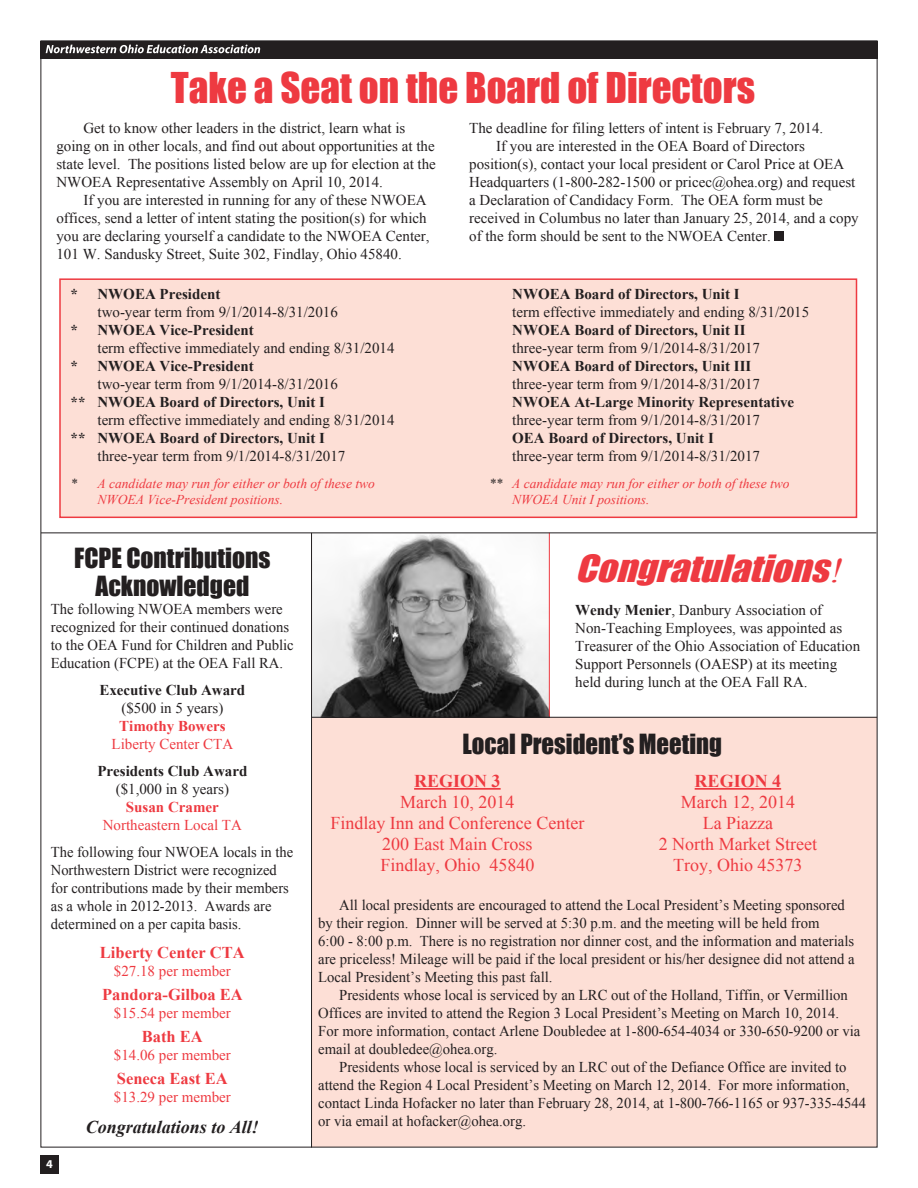
<style>
.page{position:relative;width:918px;height:1188px;background:#fff}
.page>*{position:absolute;margin:0;border:0;box-sizing:border-box;transform-origin:0 0}
.t1{font:39px "Impact";color:#ee3a41}
.t2{font:italic 34.5px "Impact";color:#ee3a41;scale:1.1 1}
.t3{font:25.5px/28.5px "Impact";color:#231f20;text-align:center}
.t4{font:18px "Times New Roman";color:#ee3a41}
.t5{font:italic 700 18px "Times New Roman";color:#231f20}
.t6{font:700 18px "Times New Roman";color:#ee3a41}
.t7{font:700 16.5px "Times New Roman";color:#ee3a41}
.t8{font:15px/18px "Times New Roman";color:#231f20}
.t9{font:700 15px/18px "Times New Roman";color:#231f20;text-align:center}
.t10{font:15px "Times New Roman";color:#ee3a41}
.t11{font:italic 13.5px/16.2px "Times New Roman";color:#ee3a41}
.t12{font:700 12px "Myriad";color:#fff}
.s1{color:#231f20}
.s2{font-weight:700}
.s3{font-weight:400}
.s4{color:#ee3a41}
.s5{font-weight:400;color:#ee3a41}
.s6{font-family:"Times New Roman"}
</style>
<div class="page">
<div style="left:311px;top:717px;width:566px;height:430px;background:#fddfd6"></div>
<div style="left:40px;top:40px;width:838px;height:18px;background:#231f20"></div>
<img style="left:312px;top:533px;width:237px;height:184px">
<div style="left:40px;top:1155px;width:19px;height:18px;background:#231f20"></div>
<svg style="left:46px;top:45px;width:214px;height:8px"></svg>
<div style="left:775px;top:231px;width:9px;height:10px;background:#231f20"></div>
<div style="left:60px;top:279px;width:796px;height:238px;background:#fddfd6"></div>
<div style="left:59px;top:278px;width:798px;height:240px;border:2px solid #ee3a41"></div>
<hr style="left:414px;top:788px;width:87px;height:2px;background:#ee3a41">
<hr style="left:695px;top:788px;width:86px;height:2px;background:#ee3a41">
<hr style="left:311px;top:533px;width:1px;height:615px;background:#231f20">
<hr style="left:549px;top:533px;width:1px;height:184px;background:#ee3a41">
<hr style="left:41px;top:532px;width:835px;height:1px;background:#231f20">
<hr style="left:312px;top:717px;width:565px;height:1px;background:#231f20">
<p class="t1" style="left:171px;top:57px;width:586px">Take a Seat on the Board of Directors</p>
<p class="t8" style="left:83px;top:118px;width:324px">Get to know other leaders in the district, learn what is</p>
<p class="t8" style="left:56px;top:136px;width:380px">going on in other locals, and find out about opportunities at the</p>
<p class="t8" style="left:56px;top:154px;width:381px">state level. The positions listed below are up for election at the</p>
<p class="t8" style="left:56px;top:172px;width:328px">NWOEA Representative Assembly on April 10, 2014.</p>
<p class="t8" style="left:83px;top:190px;width:345px">If you are interested in running for any of these NWOEA</p>
<p class="t8" style="left:56px;top:208px;width:372px">offices, send a letter of intent stating the position(s) for which</p>
<p class="t8" style="left:56px;top:226px;width:375px">you are declaring yourself a candidate to the NWOEA Center,</p>
<p class="t8" style="left:56px;top:244px;width:347px">101 W. Sandusky Street, Suite 302, Findlay, Ohio 45840.</p>
<p class="t8" style="left:469px;top:118px;width:356px">The deadline for filing letters of intent is February 7, 2014.</p>
<p class="t8" style="left:496px;top:136px;width:310px">If you are interested in the OEA Board of Directors</p>
<p class="t8" style="left:469px;top:154px;width:376px">position(s), contact your local president or Carol Price at OEA</p>
<p class="t8" style="left:469px;top:172px;width:388px">Headquarters (1-800-282-1500 or pricec@ohea.org) and request</p>
<p class="t8" style="left:469px;top:190px;width:355px">a Declaration of Candidacy Form. The OEA form must be</p>
<p class="t8" style="left:469px;top:208px;width:391px">received in Columbus no later than January 25, 2014, and a copy</p>
<p class="t8" style="left:469px;top:226px;width:303px">of the form should be sent to the NWOEA Center.</p>
<p class="t9" style="left:70px;top:285px;width:151px">* NWOEA President</p>
<p class="t8" style="left:98px;top:303px;width:242px">two-year term from 9/1/2014-8/31/2016</p>
<p class="t9" style="left:70px;top:321px;width:185px">* NWOEA Vice-President</p>
<p class="t8" style="left:98px;top:339px;width:299px">term effective immediately and ending 8/31/2014</p>
<p class="t9" style="left:70px;top:357px;width:185px">* NWOEA Vice-President</p>
<p class="t8" style="left:98px;top:375px;width:242px">two-year term from 9/1/2014-8/31/2016</p>
<p class="t9" style="left:70px;top:393px;width:256px">** NWOEA Board of Directors, Unit I</p>
<p class="t8" style="left:98px;top:411px;width:299px">term effective immediately and ending 8/31/2014</p>
<p class="t9" style="left:70px;top:429px;width:256px">** NWOEA Board of Directors, Unit I</p>
<p class="t8" style="left:98px;top:447px;width:249px">three-year term from 9/1/2014-8/31/2017</p>
<p class="t11" style="left:98px;top:475px;width:279px;text-indent:-27px"><span class="s1">*</span> A candidate may run for either or both of these two<br>NWOEA Vice-President positions.</p>
<p class="t8" style="left:512px;top:285px;width:299px"><span class="s2">NWOEA Board of Directors, Unit I<br></span>term effective immediately and ending 8/31/2015<br><span class="s2">NWOEA Board of Directors, Unit II </span>three-year term from 9/1/2014-8/31/2017<br><span class="s2">NWOEA Board of Directors, Unit III </span>three-year term from 9/1/2014-8/31/2017<br><span class="s2">NWOEA At-Large Minority Representative </span>three-year term from 9/1/2014-8/31/2017<br><span class="s2">OEA Board of Directors, Unit I<br></span>three-year term from 9/1/2014-8/31/2017</p>
<p class="t11" style="left:512px;top:475px;width:279px;text-indent:-23px"><span class="s1">**</span> A candidate may run for either or both of these two<br>NWOEA Unit I positions.</p>
<p class="t3" style="left:74px;top:543px;width:198px">FCPE Contributions<br>Acknowledged</p>
<p class="t8" style="left:51px;top:600px;width:244px">The following NWOEA members were recognized for their continued donations to the OEA Fund for Children and Public Education (FCPE) at the OEA Fall RA.</p>
<p class="t9" style="left:99px;top:681px;width:147px">Executive Club Award <span class="s3">($500 in 5 years)<br></span><span class="s4">Timothy Bowers<br></span><span class="s5">Liberty Center CTA</span></p>
<p class="t9" style="left:97px;top:762px;width:151px">Presidents Club Award <span class="s3">($1,000 in 8 years)<br></span><span class="s4">Susan Cramer<br></span><span class="s5">Northeastern Local TA</span></p>
<p class="t8" style="left:51px;top:843px;width:244px">The following four NWOEA locals in the Northwestern District were recognized for contributions made by their members as a whole in 2012-2013. Awards are determined on a per capita basis.</p>
<p class="t7" style="left:100px;top:943px;width:146px">Liberty Center CTA</p>
<p class="t10" style="left:114px;top:962px;width:119px">$27.18 per member</p>
<p class="t7" style="left:102px;top:985px;width:142px">Pandora-Gilboa EA</p>
<p class="t10" style="left:114px;top:1004px;width:119px">$15.54 per member</p>
<p class="t7" style="left:142px;top:1027px;width:62px">Bath EA</p>
<p class="t10" style="left:114px;top:1046px;width:119px">$14.06 per member</p>
<p class="t7" style="left:117px;top:1069px;width:112px">Seneca East EA</p>
<p class="t10" style="left:114px;top:1088px;width:119px">$13.29 per member</p>
<p class="t5" style="left:86px;top:1116px;width:175px">Congratulations to All!</p>
<p class="t12" style="left:46px;top:1158px;width:8px">4</p>
<p class="t2" style="left:575px;top:541px;width:252px">Congratulations<span class="s6">!</span></p>
<p class="t8" style="left:575px;top:600px;width:286px"><span class="s2">Wendy Menier</span>, Danbury Association of Non-Teaching Employees, was appointed as Treasurer of the Ohio Association of Education Support Personnels (OAESP) at its meeting held during lunch at the OEA Fall RA.</p>
<p class="t3" style="left:462px;top:729px;width:261px">Local President’s Meeting</p>
<p class="t6" style="left:414px;top:770px;width:24px">Region</p>
<p class="t6" style="left:492px;top:770px;width:10px">3</p>
<p class="t4" style="left:400px;top:791px;width:116px">March 10, 2014</p>
<p class="t4" style="left:330px;top:812px;width:255px">Findlay Inn and Conference Center</p>
<p class="t4" style="left:382px;top:833px;width:152px">200 East Main Cross</p>
<p class="t4" style="left:380px;top:854px;width:156px">Findlay, Ohio 45840</p>
<p class="t6" style="left:695px;top:770px;width:24px">Region</p>
<p class="t6" style="left:772px;top:770px;width:10px">4</p>
<p class="t4" style="left:681px;top:791px;width:116px">March 12, 2014</p>
<p class="t4" style="left:703px;top:812px;width:72px">La Piazza</p>
<p class="t4" style="left:659px;top:833px;width:160px">2 North Market Street</p>
<p class="t4" style="left:673px;top:854px;width:131px">Troy, Ohio 45373</p>
<p class="t8" style="left:339px;top:896px;width:507px">All local presidents are encouraged to attend the Local President’s Meeting sponsored</p>
<p class="t8" style="left:318px;top:914px;width:503px">by their region. Dinner will be served at 5:30 p.m. and the meeting will be held from</p>
<p class="t8" style="left:318px;top:932px;width:538px">6:00 - 8:00 p.m. There is no registration nor dinner cost, and the information and materials</p>
<p class="t8" style="left:318px;top:950px;width:538px">are priceless! Mileage will be paid if the local president or his/her designee did not attend a</p>
<p class="t8" style="left:318px;top:968px;width:236px">Local President’s Meeting this past fall.</p>
<p class="t8" style="left:339px;top:986px;width:510px">Presidents whose local is serviced by an LRC out of the Holland, Tiffin, or Vermillion</p>
<p class="t8" style="left:318px;top:1004px;width:522px">Offices are invited to attend the Region 3 Local President’s Meeting on March 10, 2014.</p>
<p class="t8" style="left:318px;top:1022px;width:544px">For more information, contact Arlene Doubledee at 1-800-654-4034 or 330-650-9200 or via</p>
<p class="t8" style="left:318px;top:1040px;width:181px">email at doubledee@ohea.org.</p>
<p class="t8" style="left:339px;top:1058px;width:509px">Presidents whose local is serviced by an LRC out of the Defiance Office are invited to</p>
<p class="t8" style="left:318px;top:1076px;width:533px">attend the Region 4 Local President’s Meeting on March 12, 2014. For more information,</p>
<p class="t8" style="left:318px;top:1094px;width:549px">contact Linda Hofacker no later than February 28, 2014, at 1-800-766-1165 or 937-335-4544</p>
<p class="t8" style="left:318px;top:1112px;width:209px">or via email at hofacker@ohea.org.</p>
</div>
